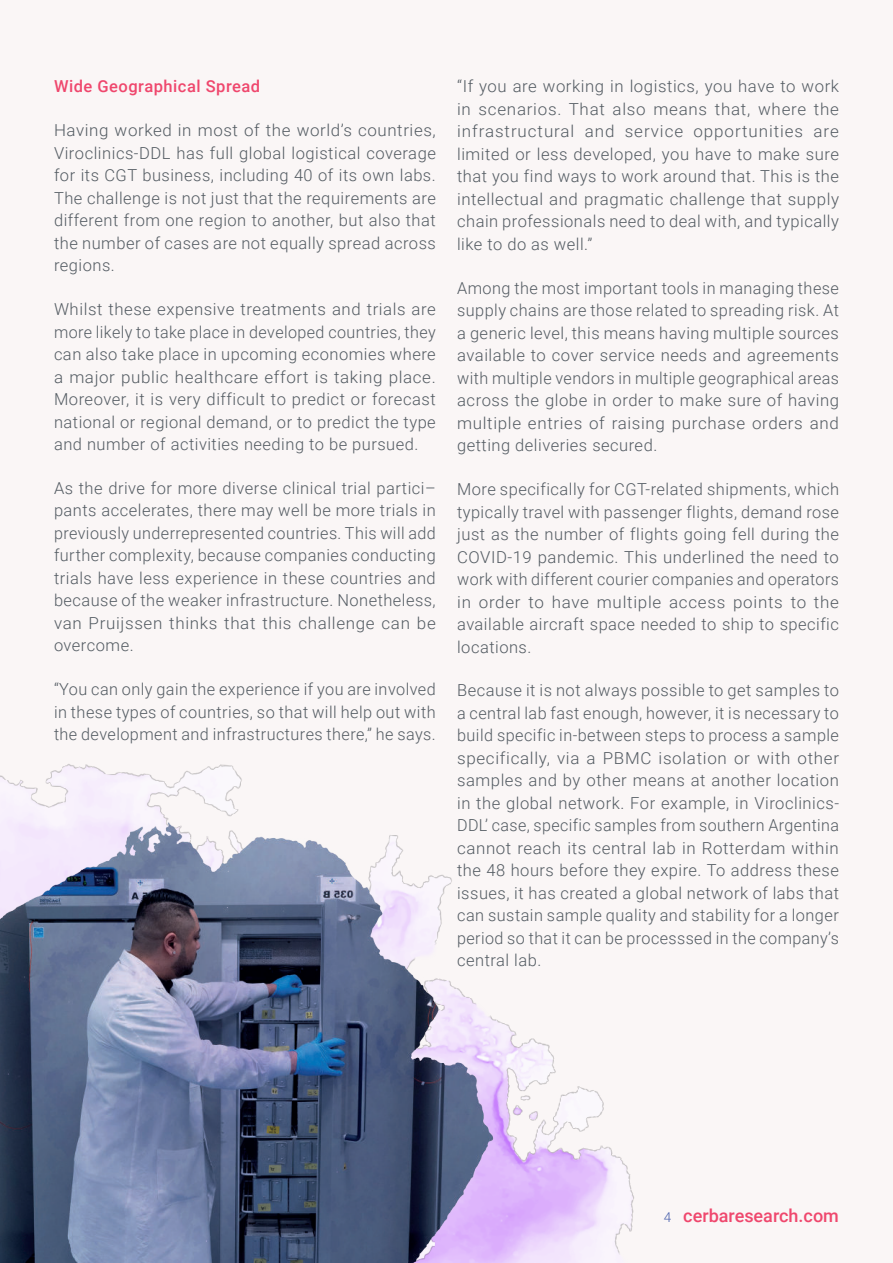
<style>
.page{position:relative;width:893px;height:1263px;background:#faf6f6}
.page>*{position:absolute;margin:0;border:0;box-sizing:border-box;transform-origin:0 0}
.t1{font:500 18px "Roboto";color:#ef476d}
.t2{font:300 16.5px/22.5px "Roboto";letter-spacing:.03em;color:#535b62;text-align:justify}
.t3{font:500 16.5px "Roboto";letter-spacing:.03em;color:#ef476d}
.s1{font-weight:300;font-size:13.5px;color:#4960ac}
</style>
<div class="page">
<img style="left:563px;top:1086px;width:71px;height:177px">
<img style="left:0;top:786px;width:563px;height:477px">
<p class="t3" style="left:54px;top:80px;width:208px">Wide Geographical Spread</p>
<p class="t2" style="left:54px;top:118px;width:383px">Having worked in most of the world’s countries, Viroclinics-DDL has full global logistical coverage for its CGT business, including 40 of its own labs.<br>The challenge is not just that the requirements are different from one region to another, but also that the number of cases are not equally spread across regions.</p>
<p class="t2" style="left:54px;top:297px;width:383px">Whilst these expensive treatments and trials are more likely to take place in developed countries, they can also take place in upcoming economies where a major public healthcare effort is taking place.<br>Moreover, it is very difficult to predict or forecast national or regional demand, or to predict the type and number of activities needing to be pursued.</p>
<p class="t2" style="left:54px;top:476px;width:383px">As the drive for more diverse clinical trial partici– pants accelerates, there may well be more trials in previously underrepresented countries. This will add further complexity, because companies conducting trials have less experience in these countries and because of the weaker infrastructure. Nonetheless, van Pruijssen thinks that this challenge can be overcome.</p>
<p class="t2" style="left:54px;top:677px;width:383px">“You can only gain the experience if you are involved in these types of countries, so that will help out with the development and infrastructures there,” he says.</p>
<p class="t2" style="left:457px;top:75px;width:383px">“If you are working in logistics, you have to work in scenarios. That also means that, where the infrastructural and service opportunities are limited or less developed, you have to make sure that you find ways to work around that. This is the intellectual and pragmatic challenge that supply chain professionals need to deal with, and typically like to do as well.”</p>
<p class="t2" style="left:457px;top:276px;width:383px">Among the most important tools in managing these supply chains are those related to spreading risk. At a generic level, this means having multiple sources available to cover service needs and agreements with multiple vendors in multiple geographical areas across the globe in order to make sure of having multiple entries of raising purchase orders and getting deliveries secured.</p>
<p class="t2" style="left:457px;top:477px;width:383px">More specifically for CGT-related shipments, which typically travel with passenger flights, demand rose just as the number of flights going fell during the COVID-19 pandemic. This underlined the need to work with different courier companies and operators in order to have multiple access points to the available aircraft space needed to ship to specific locations.</p>
<p class="t2" style="left:457px;top:678px;width:383px">Because it is not always possible to get samples to a central lab fast enough, however, it is necessary to build specific in-between steps to process a sample specifically, via a PBMC isolation or with other samples and by other means at another location in the global network. For example, in Viroclinics-DDL’ case, specific samples from southern Argentina cannot reach its central lab in Rotterdam within the 48 hours before they expire. To address these issues, it has created a global network of labs that can sustain sample quality and stability for a longer period so that it can be processsed in the company’s central lab.</p>
<p class="t1" style="left:664px;top:1206px;width:177px"><span class="s1">4</span> cerbaresearch.com</p>
</div>
